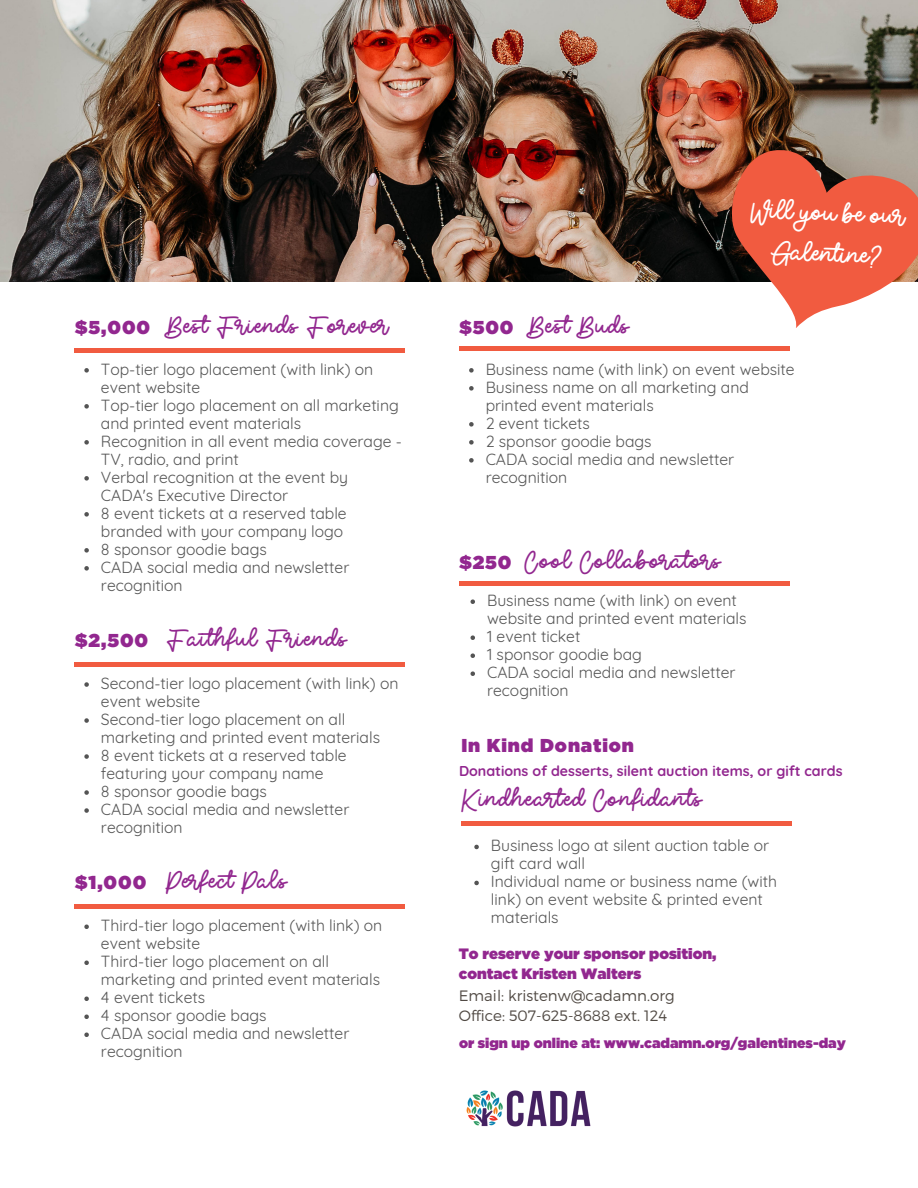
<style>
.page{position:relative;width:918px;height:1188px;background:#fff}
.page>*{position:absolute;margin:0;border:0;box-sizing:border-box;transform-origin:0 0}
.t1{font:41.1px "Sidehustle";color:#fff}
.t2{font:38.55px "Sidehustle";letter-spacing:.025em;color:#92278f}
.t3{font:900 18.6px "Gotham";letter-spacing:.05em;color:#92278f}
.t4{font:15.75px/18px "Quicksand";color:#545454}
.t5{font:300 15px "Montserrat";color:#514a44}
.t6{font:900 15px/20.2px "Gotham";color:#92278f}
.t7{font:700 14.25px "Quicksand";color:#92278f}
.t8{font:900 14.1px "Gotham";color:#92278f}
</style>
<div class="page">
<svg style="left:84px;top:368px;width:5px;height:5px"></svg>
<svg style="left:84px;top:404px;width:5px;height:5px"></svg>
<svg style="left:84px;top:440px;width:5px;height:5px"></svg>
<svg style="left:84px;top:476px;width:5px;height:5px"></svg>
<svg style="left:84px;top:512px;width:5px;height:5px"></svg>
<svg style="left:84px;top:548px;width:5px;height:5px"></svg>
<svg style="left:84px;top:566px;width:5px;height:5px"></svg>
<hr style="left:74px;top:349px;width:331px;height:4px;background:#f15b40">
<img style="left:0;top:0;width:918px;height:281px">
<svg style="left:717px;top:139px;width:201px;height:189px"></svg>
<svg style="left:84px;top:925px;width:5px;height:4px"></svg>
<svg style="left:84px;top:961px;width:5px;height:4px"></svg>
<svg style="left:84px;top:997px;width:5px;height:4px"></svg>
<svg style="left:84px;top:1015px;width:5px;height:4px"></svg>
<svg style="left:84px;top:1033px;width:5px;height:4px"></svg>
<div style="left:74px;top:904px;width:331px;height:5px;background:#f15b40"></div>
<div style="left:459px;top:346px;width:331px;height:5px;background:#f15b40"></div>
<svg style="left:469px;top:368px;width:5px;height:5px"></svg>
<svg style="left:469px;top:386px;width:5px;height:5px"></svg>
<svg style="left:469px;top:422px;width:5px;height:5px"></svg>
<svg style="left:469px;top:440px;width:5px;height:5px"></svg>
<svg style="left:469px;top:458px;width:5px;height:5px"></svg>
<svg style="left:474px;top:845px;width:5px;height:4px"></svg>
<svg style="left:474px;top:881px;width:5px;height:4px"></svg>
<hr style="left:461px;top:822px;width:331px;height:4px;background:#f15b40">
<svg style="left:471px;top:599px;width:4px;height:5px"></svg>
<svg style="left:471px;top:635px;width:4px;height:5px"></svg>
<svg style="left:471px;top:653px;width:4px;height:5px"></svg>
<svg style="left:471px;top:671px;width:4px;height:5px"></svg>
<hr style="left:459px;top:581px;width:331px;height:4px;background:#f15b40">
<svg style="left:84px;top:682px;width:5px;height:5px"></svg>
<svg style="left:84px;top:718px;width:5px;height:5px"></svg>
<svg style="left:84px;top:754px;width:5px;height:5px"></svg>
<svg style="left:84px;top:790px;width:5px;height:5px"></svg>
<svg style="left:84px;top:808px;width:5px;height:5px"></svg>
<div style="left:74px;top:662px;width:331px;height:5px;background:#f15b40"></div>
<img style="left:466px;top:1090px;width:125px;height:37px">
<p class="t3" style="left:75px;top:320px;width:77px">$5,000</p>
<p class="t2" style="left:166px;top:313px;width:224px">Best Friends Forever</p>
<p class="t4" style="left:101px;top:360px;width:274px">Top-tier logo placement (with link) on event website</p>
<p class="t4" style="left:101px;top:396px;width:299px">Top-tier logo placement on all marketing and printed event materials</p>
<p class="t4" style="left:101px;top:432px;width:303px">Recognition in all event media coverage -<br>TV, radio, and print</p>
<p class="t4" style="left:101px;top:468px;width:249px">Verbal recognition at the event by<br>CADA's Executive Director</p>
<p class="t4" style="left:101px;top:504px;width:247px">8 event tickets at a reserved table branded with your company logo</p>
<p class="t4" style="left:101px;top:540px;width:167px">8 sponsor goodie bags</p>
<p class="t4" style="left:101px;top:558px;width:250px">CADA social media and newsletter recognition</p>
<p class="t3" style="left:75px;top:632px;width:75px">$2,500</p>
<p class="t2" style="left:166px;top:626px;width:183px">Faithful Friends</p>
<p class="t4" style="left:101px;top:674px;width:299px">Second-tier logo placement (with link) on event website</p>
<p class="t4" style="left:101px;top:710px;width:281px">Second-tier logo placement on all marketing and printed event materials</p>
<p class="t4" style="left:101px;top:746px;width:247px">8 event tickets at a reserved table featuring your company name</p>
<p class="t4" style="left:101px;top:782px;width:167px">8 sponsor goodie bags</p>
<p class="t4" style="left:101px;top:800px;width:250px">CADA social media and newsletter recognition</p>
<p class="t3" style="left:75px;top:875px;width:73px">$1,000</p>
<p class="t2" style="left:166px;top:868px;width:123px">Perfect Pals</p>
<p class="t4" style="left:101px;top:916px;width:283px">Third-tier logo placement (with link) on event website</p>
<p class="t4" style="left:101px;top:952px;width:281px">Third-tier logo placement on all marketing and printed event materials</p>
<p class="t4" style="left:101px;top:988px;width:106px">4 event tickets</p>
<p class="t4" style="left:101px;top:1006px;width:167px">4 sponsor goodie bags</p>
<p class="t4" style="left:101px;top:1024px;width:250px">CADA social media and newsletter recognition</p>
<p class="t1" style="left:751px;top:196px;width:156px;rotate:2deg">Will yoube our</p>
<p class="t1" style="left:771px;top:238px;width:112px;rotate:2deg">Galentine?</p>
<p class="t3" style="left:459px;top:320px;width:56px">$500</p>
<p class="t2" style="left:528px;top:313px;width:103px">Best Buds</p>
<p class="t4" style="left:486px;top:360px;width:310px">Business name (with link) on event website</p>
<p class="t4" style="left:486px;top:378px;width:265px">Business name on all marketing and printed event materials</p>
<p class="t4" style="left:486px;top:414px;width:106px">2 event tickets</p>
<p class="t4" style="left:486px;top:432px;width:167px">2 sponsor goodie bags</p>
<p class="t4" style="left:486px;top:450px;width:250px">CADA social media and newsletter recognition</p>
<p class="t3" style="left:459px;top:554px;width:54px">$250</p>
<p class="t2" style="left:524px;top:548px;width:199px">Cool Collaborators</p>
<p class="t4" style="left:487px;top:591px;width:261px">Business name (with link) on event website and printed event materials</p>
<p class="t4" style="left:487px;top:627px;width:95px">1 event ticket</p>
<p class="t4" style="left:487px;top:645px;width:156px">1 sponsor goodie bag</p>
<p class="t4" style="left:487px;top:663px;width:250px">CADA social media and newsletter recognition</p>
<p class="t3" style="left:461px;top:737px;width:174px">In Kind Donation</p>
<p class="t2" style="left:461px;top:786px;width:243px">Kindhearted Confidants</p>
<p class="t7" style="left:459px;top:761px;width:385px">Donations of desserts, silent auction items, or gift cards</p>
<p class="t4" style="left:491px;top:837px;width:280px">Business logo at silent auction table or gift card wall</p>
<p class="t4" style="left:491px;top:873px;width:288px">Individual name or business name (with link) on event website &amp; printed event materials</p>
<p class="t6" style="left:459px;top:944px;width:259px">To reserve your sponsor position, contact Kristen Walters</p>
<p class="t5" style="left:459px;top:986px;width:217px">Email: kristenw@cadamn.org</p>
<p class="t5" style="left:459px;top:1006px;width:210px">Office: 507-625-8688 ext. 124</p>
<p class="t8" style="left:459px;top:1037px;width:388px">or sign up online at: www.cadamn.org/galentines-day</p>
</div>
